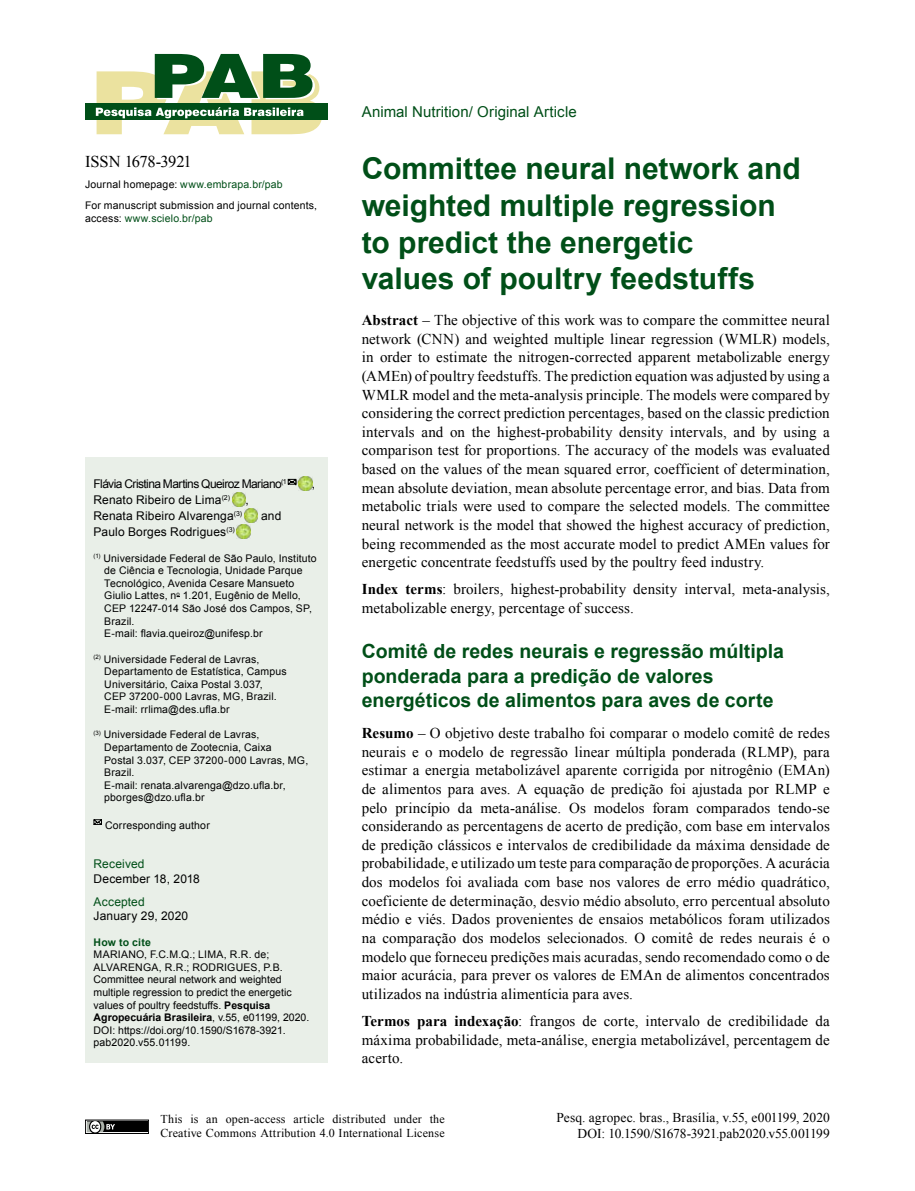
<style>
.page{position:relative;width:915px;height:1191px;background:#fff}
.page>*{position:absolute;margin:0;border:0;box-sizing:border-box;transform-origin:0 0}
.t1{font:700 30px/36.6px "Arial";color:#004f18}
.t2{font:700 19.5px/24px "Arial";color:#004f18}
.t3{font:16.5px "Times New Roman";letter-spacing:-.03em;color:#000}
.t4{font:15px/18.6px "Times New Roman";letter-spacing:.005em;color:#000;text-align:justify}
.t5{font:15px "Arial";letter-spacing:.005em;color:#004f18}
.t6{font:13.5px/16.2px "Times New Roman";letter-spacing:.005em;color:#000;text-align:right}
.t7{font:12px/14.4px "Times New Roman";letter-spacing:.015em;color:#000}
.t8{font:12px "Arial";letter-spacing:.01em;color:#000}
.t9{font:12px/16px "Arial";letter-spacing:-.04em;color:#000}
.t10{font:12px "Arial";letter-spacing:.01em;color:#004f18}
.t11{font:10.5px/12.6px "Arial";letter-spacing:.015em;color:#000}
.t12{font:10.5px "Arial";letter-spacing:.02em;color:#004f18}
.t13{font:700 10.5px "Arial";letter-spacing:.02em;color:#004f18}
.s1{color:#004f18}
.s2{color:#000}
.s3{font-weight:700}
</style>
<div class="page">
<div style="left:85px;top:1119px;width:64px;height:15px;border:1px solid #000"></div>
<div style="left:87px;top:1121px;width:60px;height:11px;background:#000"></div>
<svg style="left:85px;top:1119px;width:30px;height:15px"></svg>
<div style="left:85px;top:104px;width:242px;height:16px;background:#004f18"></div>
<svg style="left:96px;top:54px;width:226px;height:80px"></svg>
<div style="left:85px;top:457px;width:242px;height:606px;background:#e9efe8"></div>
<svg style="left:287px;top:479px;width:9px;height:6px"></svg>
<img style="left:298px;top:476px;width:14px;height:14px">
<img style="left:232px;top:492px;width:13px;height:14px">
<img style="left:244px;top:508px;width:14px;height:14px">
<img style="left:237px;top:524px;width:13px;height:14px">
<svg style="left:94px;top:819px;width:8px;height:5px"></svg>
<p class="t3" style="left:85px;top:150px;width:108px">ISSN 1678-3921</p>
<p class="t11" style="left:85px;top:174px;width:233px;line-height:21.1px">Journal homepage: <span class="s1">www.embrapa.br/pab<br></span>For manuscript submission and journal contents,</p>
<p class="t12" style="left:85px;top:211px;width:129px"><span class="s2">access:</span> www.scielo.br/pab</p>
<p class="t9" style="left:94px;top:476px;width:223px">Flávia Cristina Martins Queiroz Mariano<sup>(1</sup> <sup>)</sup> ,<br>Renato Ribeiro de Lima<sup>(2)</sup></p>
<p class="t8" style="left:245px;top:492px;width:5px">,</p>
<p class="t8" style="left:94px;top:508px;width:150px">Renata Ribeiro Alvarenga<sup>(3)</sup></p>
<p class="t8" style="left:261px;top:508px;width:22px">and</p>
<p class="t8" style="left:94px;top:524px;width:143px">Paulo Borges Rodrigues<sup>(3)</sup></p>
<p class="t11" style="left:104px;top:551px;width:214px;text-indent:-11px"><sup>(1)</sup> Universidade Federal de São Paulo, Instituto de Ciência e Tecnologia, Unidade Parque Tecnológico, Avenida Cesare Mansueto Giulio Lattes, n<sup>o</sup> 1.201, Eugênio de Mello, CEP 12247-014 São José dos Campos, SP, Brazil.<br>E-mail: flavia.queiroz@unifesp.br</p>
<p class="t11" style="left:104px;top:652px;width:184px;text-indent:-11px"><sup>(2)</sup> Universidade Federal de Lavras, Departamento de Estatística, Campus Universitário, Caixa Postal 3.037, CEP 37200-000 Lavras, MG, Brazil.<br>E-mail: rrlima@des.ufla.br</p>
<p class="t11" style="left:104px;top:728px;width:205px;text-indent:-11px"><sup>(3)</sup> Universidade Federal de Lavras,<br>Departamento de Zootecnia, Caixa<br>Postal 3.037, CEP 37200-000 Lavras, MG,<br>Brazil.<br>E-mail: renata.alvarenga@dzo.ufla.br, pborges@dzo.ufla.br</p>
<p class="t11" style="left:105px;top:818px;width:106px">Corresponding author</p>
<p class="t10" style="left:94px;top:856px;width:52px">Received</p>
<p class="t8" style="left:94px;top:870px;width:108px">December 18, 2018</p>
<p class="t10" style="left:94px;top:893px;width:53px">Accepted</p>
<p class="t8" style="left:94px;top:908px;width:96px">January 29, 2020</p>
<p class="t13" style="left:94px;top:934px;width:59px">How to cite</p>
<p class="t11" style="left:94px;top:948px;width:17px">Maria</p>
<p class="t11" style="left:128px;top:948px;width:83px">no, F.C.M.Q.; Lima</p>
<p class="t11" style="left:224px;top:948px;width:47px">, R.R. de;</p>
<p class="t11" style="left:94px;top:961px;width:28px">Alvare</p>
<p class="t11" style="left:135px;top:961px;width:82px">nga, R.R.; Rodrigues</p>
<p class="t11" style="left:94px;top:961px;width:217px;text-indent:164px">, P.B.<br>Committee neural network and weighted multiple regression to predict the energetic values of poultry feedstuffs. <span class="s3">Pesquisa Agropecuária Brasileira</span>, v.55, e01199, 2020.<br>DOI: https://doi.org/10.1590/S1678-3921. pab2020.v55.01199.</p>
<p class="t5" style="left:361px;top:102px;width:216px">Animal N utrition/ Original Article</p>
<h1 class="t1" style="left:361px;top:151px;width:440px">Committee neural network and weighted multiple regression to predict the energetic<br>values of poultry feedstuffs</h1>
<p class="t4" style="left:361px;top:310px;width:469px"><span class="s3">Abstract</span> – The objective of this work was to compare the committee neural network (CNN) and weighted multiple linear regression (WMLR) models, in order to estimate the nitrogen-corrected apparent metabolizable energy (AMEn) of poultry feedstuffs. The prediction equation was adjusted by using a WMLR model and the meta-analysis principle. The models were compared by considering the correct prediction percentages, based on the classic prediction intervals and on the highest-probability density intervals, and by using a comparison test for proportions. The accuracy of the models was evaluated based on the values of the mean squared error, coefficient of determination, mean absolute deviation, mean absolute percentage error, and bias. Data from metabolic trials were used to compare the selected models. The committee neural network is the model that showed the highest accuracy of prediction, being recommended as the most accurate model to predict AMEn values for energetic concentrate feedstuffs used by the poultry feed industry.</p>
<p class="t4" style="left:361px;top:580px;width:469px"><span class="s3">Index terms</span>: broilers, highest-probability density interval, meta-analysis, metabolizable energy, percentage of success.</p>
<h2 class="t2" style="left:361px;top:640px;width:424px">Comitê de redes neurais e regressão múltipla ponderada para a predição de valores energéticos de alimentos para aves de corte</h2>
<p class="t4" style="left:361px;top:723px;width:469px"><span class="s3">Resumo</span> – O objetivo deste trabalho foi comparar o modelo comitê de redes neurais e o modelo de regressão linear múltipla ponderada (RLMP), para estimar a energia metabolizável aparente corrigida por nitrogênio (EMAn) de alimentos para aves. A equação de predição foi ajustada por RLMP e pelo princípio da meta-análise. Os modelos foram comparados tendo-se considerando as percentagens de acerto de predição, com base em intervalos de predição clássicos e intervalos de credibilidade da máxima densidade de probabilidade, e utilizado um teste para comparação de proporções. A acurácia dos modelos foi avaliada com base nos valores de erro médio quadrático, coeficiente de determinação, desvio médio absoluto, erro percentual absoluto médio e viés. Dados provenientes de ensaios metabólicos foram utilizados na comparação dos modelos selecionados. O comitê de redes neurais é o modelo que forneceu predições mais acuradas, sendo recomendado como o de maior acurácia, para prever os valores de EMAn de alimentos concentrados utilizados na indústria alimentícia para aves.</p>
<p class="t4" style="left:361px;top:1011px;width:469px"><span class="s3">Termos para indexação</span>: frangos de corte, intervalo de credibilidade da máxima probabilidade, meta-análise, energia metabolizável, percentagem de acerto.</p>
<p class="t7" style="left:160px;top:1111px;width:286px">This is an open-access article distributed under the<br>Creative Commons Attribution 4.0 International License</p>
<p class="t6" style="left:556px;top:1109px;width:275px">Pesq. agropec. bras., Brasília, v.55, e001199, 2020<br>DOI: 10.1590/S1678-3921.pab2020.v55.001199</p>
</div>
